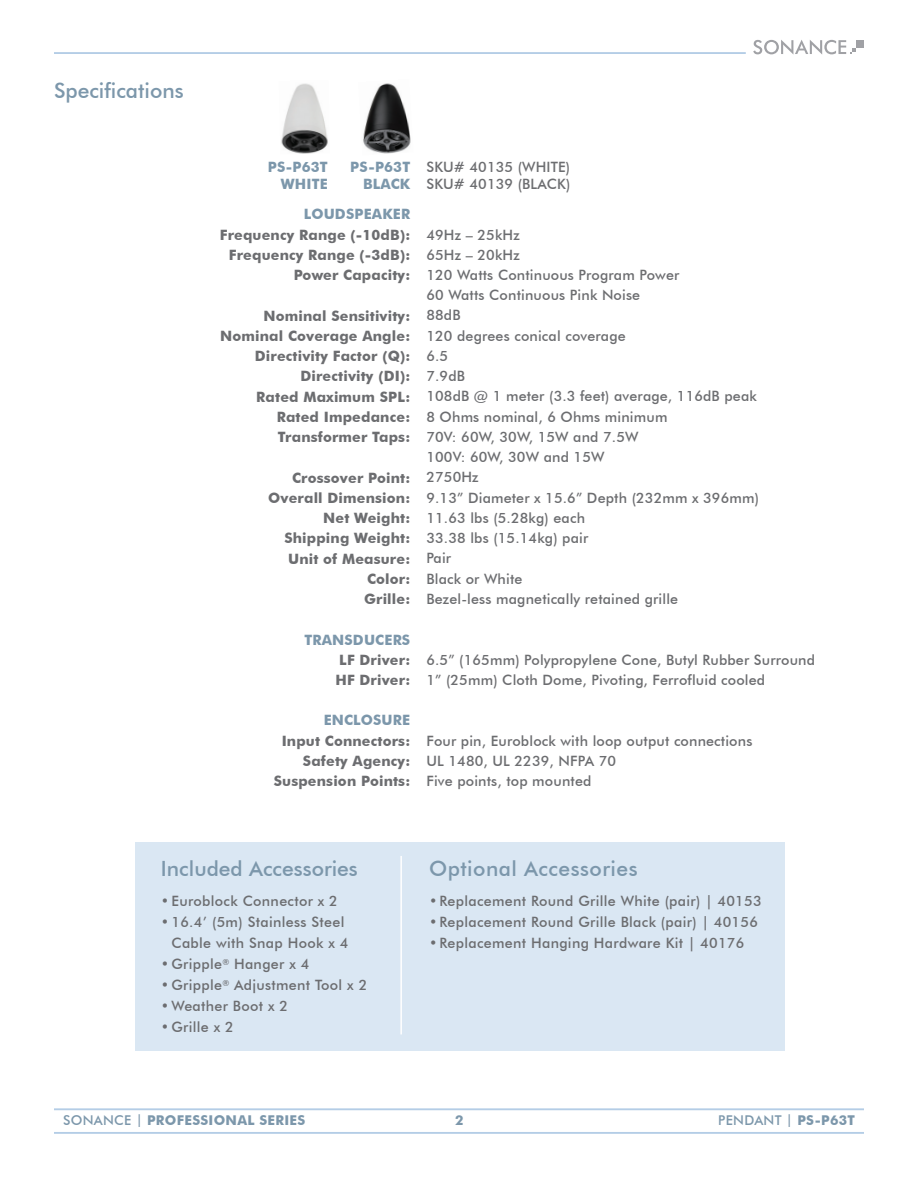
<style>
.page{position:relative;width:918px;height:1188px;background:#fff}
.page>*{position:absolute;margin:0;border:0;box-sizing:border-box;transform-origin:0 0}
.t1{font:500 21px "Futura BT";color:#7c97ab}
.t2{font:500 21px "Futura BT";letter-spacing:.02em;color:#7c97ab}
.t3{font:500 14.25px/20.2px "Futura BT";letter-spacing:.01em;color:#6c6d70}
.t4{font:700 14.25px/20.2px "Futura BT";letter-spacing:.01em;color:#6c6d70;text-align:right}
.t5{font:700 14.25px/16.5px "Futura BT";letter-spacing:.01em;color:#7c97ab;text-align:right}
.t6{font:700 13.5px "Futura BT";letter-spacing:.02em;color:#7c97ab}
.t7{font:500 13.5px "Futura BT";letter-spacing:.02em;color:#7c97ab}
.s1{font-weight:500}
.s2{font-weight:500;font-size:12.75px}
.s3{font-size:12.75px}
.s4{font-weight:700}
</style>
<div class="page">
<img style="left:363px;top:83px;width:48px;height:71px">
<img style="left:281px;top:83px;width:47px;height:71px">
<hr style="left:54px;top:1108px;width:810px;height:2px;background:#b4cde6">
<hr style="left:54px;top:1132px;width:810px;height:2px;background:#b4cde6">
<hr style="left:54px;top:52px;width:692px;height:2px;background:#b4cde6">
<div style="left:856px;top:40px;width:8px;height:8px;background:#a0a1a5"></div>
<svg style="left:753px;top:40px;width:103px;height:15px"></svg>
<div style="left:135px;top:842px;width:650px;height:208px;background:#dae7f3"></div>
<hr style="left:400px;top:856px;width:2px;height:178px;background:#fff">
<h1 class="t1" style="left:54px;top:78px;width:131px">Specifications</h1>
<p class="t5" style="left:268px;top:159px;width:61px">PS-P63T<br>WHITE</p>
<p class="t5" style="left:350px;top:159px;width:61px">PS-P63T<br>BLACK</p>
<p class="t3" style="left:426px;top:159px;width:146px;line-height:16.5px">SKU# 40135 (WHITE)<br>SKU# 40139 (BLACK)</p>
<p class="t5" style="left:304px;top:206px;width:108px">LOUDSPEAKER</p>
<p class="t4" style="left:220px;top:224px;width:192px">Frequency Range (-10dB):<br>Frequency Range (-3dB):<br>Power Capacity:</p>
<p class="t4" style="left:220px;top:305px;width:192px">Nominal Sensitivity:<br>Nominal Coverage Angle:<br>Directivity Factor (Q):<br>Directivity (DI):<br>Rated Maximum SPL:<br>Rated Impedance:<br>Transformer Taps:</p>
<p class="t4" style="left:268px;top:467px;width:144px">Crossover Point:<br>Overall Dimension:<br>Net Weight:<br>Shipping Weight:<br>Unit of Measure:<br>Color:<br>Grille:</p>
<p class="t5" style="left:304px;top:631px;width:107px">TRANSDUCERS</p>
<p class="t4" style="left:335px;top:649px;width:76px;text-align:left">LF Driver:<br>HF Driver:</p>
<p class="t5" style="left:324px;top:712px;width:88px">ENCLOSURE</p>
<p class="t4" style="left:274px;top:730px;width:138px">Input Connectors:<br>Safety Agency:<br>Suspension Points:</p>
<p class="t3" style="left:426px;top:224px;width:334px">49Hz – 25kHz<br>65Hz – 20kHz<br>120 Watts Continuous Program Power<br>60 Watts Continuous Pink Noise<br>88dB<br>120 degrees conical coverage<br>6.5<br>7.9dB<br>108dB @ 1 meter (3.3 feet) average, 116dB peak<br>8 Ohms nominal, 6 Ohms minimum<br>70V: 60W, 30W, 15W and 7.5W<br>100V: 60W, 30W and 15W<br>2750Hz<br>9.13” Diameter x 15.6” Depth (232mm x 396mm)<br>11.63 lbs (5.28kg) each<br>33.38 lbs (15.14kg) pair<br>Pair<br>Black or White<br>Bezel-less magnetically retained grille</p>
<p class="t3" style="left:426px;top:649px;width:390px">6.5” (165mm) Polypropylene Cone, Butyl Rubber Surround<br>1” (25mm) Cloth Dome, Pivoting, Ferrofluid cooled</p>
<p class="t3" style="left:426px;top:730px;width:328px">Four pin, Euroblock with loop output connections<br>UL 1480, UL 2239, NFPA 70<br>Five points, top mounted</p>
<h1 class="t1" style="left:161px;top:856px;width:198px">Included Accessories</h1>
<p class="t3" style="left:161px;top:891px;width:178px">•Euroblock Connector x 2</p>
<p class="t3" style="left:161px;top:912px;width:189px;line-height:21px;text-align:right">•16.4’ (5m) Stainless Steel<br>Cable with Snap Hook x 4</p>
<p class="t3" style="left:161px;top:954px;width:150px">• Gripple<sup>®</sup> Hanger x 4</p>
<p class="t3" style="left:161px;top:975px;width:208px">• Gripple<sup>®</sup> Adjustment Tool x 2</p>
<p class="t3" style="left:161px;top:996px;width:129px">•Weather Boot x 2</p>
<p class="t3" style="left:161px;top:1017px;width:74px">• Grille x 2</p>
<h1 class="t2" style="left:429px;top:856px;width:210px">Optional Accessories</h1>
<p class="t3" style="left:429px;top:891px;width:334px">•Replacement Round Grille White (pair) | 40153</p>
<p class="t3" style="left:429px;top:912px;width:330px">•Replacement Round Grille Black (pair) | 40156</p>
<p class="t3" style="left:429px;top:933px;width:317px">•Replacement Hanging Hardware Kit | 40176</p>
<p class="t6" style="left:63px;top:1112px;width:244px"><span class="s1">SONANCE</span> <span class="s2">|</span> PROFESSIONAL SERIES</p>
<p class="t6" style="left:455px;top:1112px;width:10px">2</p>
<p class="t7" style="left:718px;top:1112px;width:138px">PENDANT <span class="s3">|</span> <span class="s4">PS-P63T</span></p>
</div>
